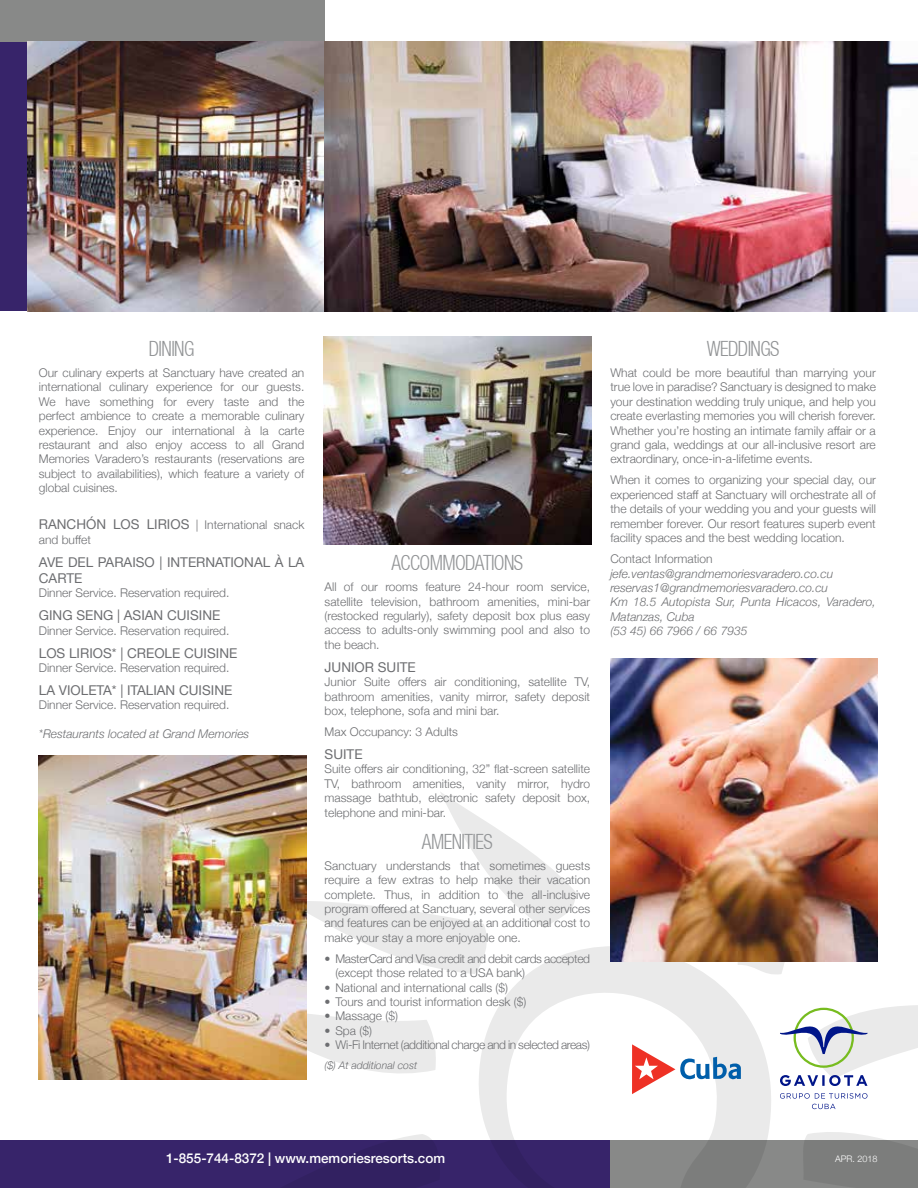
<style>
.page{position:relative;width:918px;height:1188px;background:#fff}
.page>*{position:absolute;margin:0;border:0;box-sizing:border-box;transform-origin:0 0}
.t1{font:300 condensed 21px "Helvetica Neue LT";letter-spacing:-.03em;color:#929496;scale:.92 1}
.t2{font:13.5px/16.2px "Helvetica Neue";color:#6d6e71}
.t3{font:500 13.5px "Helvetica Neue";color:#fff}
.t4{font:300 12px/14.4px "Helvetica Neue";color:#6d6e71;text-align:justify}
.t5{font:italic 300 12px/14.4px "Helvetica Neue";color:#6d6e71}
.t6{font:300 12px/14.4px "Helvetica Neue";letter-spacing:-.03em;color:#6d6e71}
.t7{font:italic 300 10.5px "Helvetica Neue";color:#6d6e71}
.t8{font:300 9px "Helvetica Neue";color:#fff}
.s1{font-weight:400;font-size:13.5px}
</style>
<div class="page">
<div style="left:0;top:41px;width:27px;height:270px;background:#37246a"></div>
<div style="left:0;top:1140px;width:610px;height:48px;background:#37246a"></div>
<div style="left:0;top:0;width:324px;height:41px;background:#888988"></div>
<img style="left:27px;top:41px;width:891px;height:270px">
<svg style="left:306px;top:755px;width:612px;height:433px"></svg>
<svg style="left:780px;top:1075px;width:87px;height:11px"></svg>
<svg style="left:780px;top:1008px;width:87px;height:60px"></svg>
<svg style="left:780px;top:1093px;width:87px;height:16px"></svg>
<svg style="left:632px;top:1044px;width:109px;height:50px"></svg>
<img style="left:39px;top:755px;width:267px;height:325px">
<img style="left:324px;top:336px;width:267px;height:209px">
<img style="left:610px;top:659px;width:268px;height:302px">
<h1 class="t1" style="left:149px;top:336px;width:51px">DINING</h1>
<p class="t4" style="left:39px;top:365px;width:267px">Our culinary experts at Sanctuary have created an international culinary experience for our guests.<br>We have something for every taste and the perfect ambience to create a memorable culinary experience. Enjoy our international à la carte restaurant and also enjoy access to all Grand Memories Varadero’s restaurants (reservations are subject to availabilities), which feature a variety of global cuisines.</p>
<p class="t4" style="left:39px;top:517px;width:267px"><span class="s1">RANCHÓN LOS LIRIOS</span> | International snack and buffet</p>
<p class="t2" style="left:39px;top:555px;width:267px">AVE DEL PARAISO | INTERNATIONAL À LA<br>CARTE</p>
<p class="t4" style="left:39px;top:585px;width:192px">Dinner Service. Reservation required.</p>
<p class="t2" style="left:39px;top:608px;width:183px">GING SENG | ASIAN CUISINE</p>
<p class="t4" style="left:39px;top:622px;width:192px">Dinner Service. Reservation required.</p>
<p class="t2" style="left:39px;top:646px;width:200px">LOS LIRIOS* | CREOLE CUISINE</p>
<p class="t4" style="left:39px;top:660px;width:192px">Dinner Service. Reservation required.</p>
<p class="t2" style="left:39px;top:683px;width:195px">LA VIOLETA* | ITALIAN CUISINE</p>
<p class="t4" style="left:39px;top:697px;width:192px">Dinner Service. Reservation required.</p>
<p class="t5" style="left:39px;top:726px;width:212px">*Restaurants located at Grand Memories</p>
<h1 class="t1" style="left:392px;top:551px;width:145px">ACCOMMODATIONS</h1>
<p class="t4" style="left:325px;top:579px;width:267px">All of our rooms feature 24-hour room service, satellite television, bathroom amenities, mini-bar (restocked regularly), safety deposit box plus easy access to adults-only swimming pool and also to the beach.</p>
<p class="t2" style="left:325px;top:660px;width:93px">JUNIOR SUITE</p>
<p class="t4" style="left:325px;top:674px;width:267px">Junior Suite offers air conditioning, satellite TV, bathroom amenities, vanity mirror, safety deposit box, telephone, sofa and mini bar.</p>
<p class="t4" style="left:325px;top:724px;width:135px">Max Occupancy: 3 Adults</p>
<p class="t2" style="left:325px;top:747px;width:39px">SUITE</p>
<p class="t4" style="left:325px;top:761px;width:267px">Suite offers air conditioning, 32” flat-screen satellite TV, bathroom amenities, vanity mirror, hydro massage bathtub, electronic safety deposit box, telephone and mini-bar.</p>
<h1 class="t1" style="left:422px;top:829px;width:78px">AMENITIES</h1>
<p class="t4" style="left:325px;top:857px;width:267px">Sanctuary understands that sometimes guests require a few extras to help make their vacation complete. Thus, in addition to the all-inclusive program offered at Sanctuary, several other services and features can be enjoyed at an additional cost to make your stay a more enjoyable one.</p>
<p class="t6" style="left:335px;top:950px;width:256px;text-indent:-11px">• MasterCard and Visa credit and debit cards accepted (except those related to a USA bank)</p>
<p class="t4" style="left:325px;top:979px;width:185px">• National and international calls ($)</p>
<p class="t4" style="left:325px;top:994px;width:203px">• Tours and tourist information desk ($)</p>
<p class="t4" style="left:325px;top:1008px;width:75px">• Massage ($)</p>
<p class="t4" style="left:325px;top:1022px;width:49px">• Spa ($)</p>
<p class="t6" style="left:325px;top:1037px;width:267px">• Wi-Fi Internet (additional charge and in selected areas)</p>
<p class="t7" style="left:325px;top:1057px;width:94px">($) At additional cost</p>
<h1 class="t1" style="left:707px;top:336px;width:81px">WEDDINGS</h1>
<p class="t4" style="left:610px;top:365px;width:267px">What could be more beautiful than marrying your true love in paradise? Sanctuary is designed to make your destination wedding truly unique, and help you create everlasting memories you will cherish forever.<br>Whether you’re hosting an intimate family affair or a grand gala, weddings at our all-inclusive resort are extraordinary, once-in-a-lifetime events.</p>
<p class="t4" style="left:610px;top:472px;width:267px">When it comes to organizing your special day, our experienced staff at Sanctuary will orchestrate all of the details of your wedding you and your guests will remember forever. Our resort features superb event facility spaces and the best wedding location.</p>
<p class="t4" style="left:610px;top:551px;width:104px">Contact Information</p>
<p class="t5" style="left:610px;top:565px;width:267px">jefe.ventas@grandmemoriesvaradero.co.cu reservas1@grandmemoriesvaradero.co.cu<br>Km 18.5 Autopista Sur, Punta Hicacos, Varadero, Matanzas, Cuba<br>(53 45) 66 7966 / 66 7935</p>
<p class="t3" style="left:166px;top:1147px;width:281px">1-855-744-8372 | www.memoriesresorts.com</p>
<p class="t8" style="left:835px;top:1152px;width:44px">APR. 2018</p>
</div>
